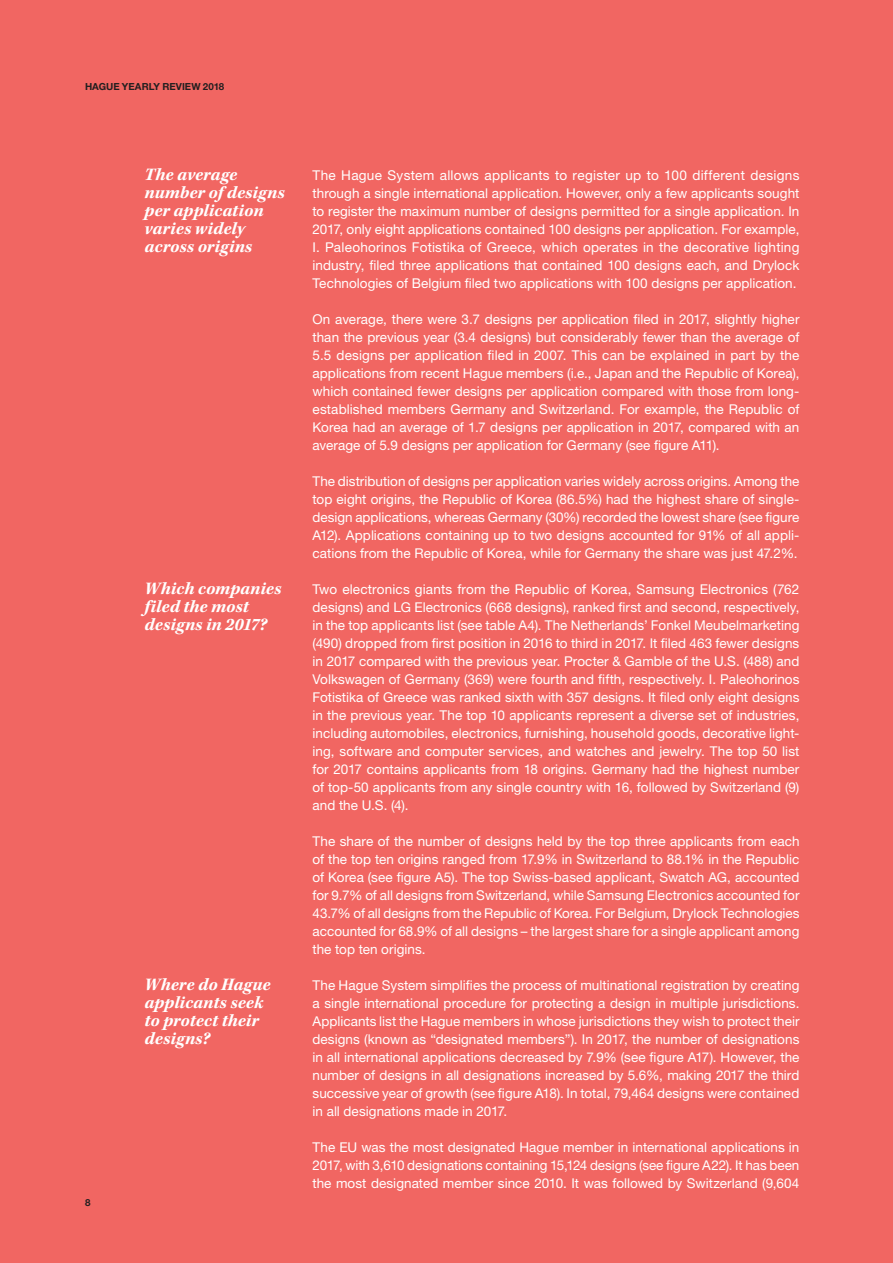
<style>
.page{position:relative;width:893px;height:1263px;background:#f16662}
.page>*{position:absolute;margin:0;border:0;box-sizing:border-box;transform-origin:0 0}
.t1{font:italic 700 18px/18px "Kepler Std";color:#fff}
.t2{font:13.5px/18px "Helvetica Neue LT Std";letter-spacing:.005em;color:#fff;text-align:justify}
.t3{font:700 9.75px "Helvetica Neue LT Std";letter-spacing:.005em;color:#231f20}
</style>
<div class="page">
<p class="t3" style="left:85px;top:80px;width:141px">HAGUE YEARLY REVIEW 2018</p>
<p class="t3" style="left:85px;top:1197px;width:7px">8</p>
<h1 class="t1" style="left:145px;top:166px;width:142px">The average number of designs per application varies widely across origins</h1>
<h1 class="t1" style="left:145px;top:580px;width:138px">Which companies filed the most designs in 2017?</h1>
<h1 class="t1" style="left:145px;top:976px;width:128px">Where do Hague applicants seek to protect their designs?</h1>
<p class="t2" style="left:313px;top:166px;width:488px">The Hague System allows applicants to register up to 100 different designs through a single international application. However, only a few applicants sought to register the maximum number of designs permitted for a single application. In 2017, only eight applications contained 100 designs per application. For example, I. Paleohorinos Fotistika of Greece, which operates in the decorative lighting industry, filed three applications that contained 100 designs each, and Drylock Technologies of Belgium filed two applications with 100 designs per application.</p>
<p class="t2" style="left:313px;top:310px;width:488px">On average, there were 3.7 designs per application filed in 2017, slightly higher than the previous year (3.4 designs) but considerably fewer than the average of 5.5 designs per application filed in 2007. This can be explained in part by the applications from recent Hague members (i.e., Japan and the Republic of Korea), which contained fewer designs per application compared with those from long&shy;established members Germany and Switzerland. For example, the Republic of Korea had an average of 1.7 designs per application in 2017, compared with an average of 5.9 designs per application for Germany (see figure A11).</p>
<p class="t2" style="left:313px;top:472px;width:488px">The distribution of designs per application varies widely across origins. Among the top eight origins, the Republic of Korea (86.5%) had the highest share of single&shy;design applications, whereas Germany (30%) recorded the lowest share (see figure A12). Applications containing up to two designs accounted for 91% of all appli&shy;cations from the Republic of Korea, while for Germany the share was just 47.2%.</p>
<p class="t2" style="left:313px;top:580px;width:488px">Two electronics giants from the Republic of Korea, Samsung Electronics (762 designs) and LG Electronics (668 designs), ranked first and second, respectively, in the top applicants list (see table A4). The Netherlands’ Fonkel Meubelmarketing (490) dropped from first position in 2016 to third in 2017. It filed 463 fewer designs in 2017 compared with the previous year. Procter &amp; Gamble of the U.S. (488) and Volkswagen of Germany (369) were fourth and fifth, respectively. I. Paleohorinos Fotistika of Greece was ranked sixth with 357 designs. It filed only eight designs in the previous year. The top 10 applicants represent a diverse set of industries, including automobiles, electronics, furnishing, household goods, decorative light&shy;ing, software and computer services, and watches and jewelry. The top 50 list for 2017 contains applicants from 18 origins. Germany had the highest number of top-50 applicants from any single country with 16, followed by Switzerland (9) and the U.S. (4).</p>
<p class="t2" style="left:313px;top:832px;width:488px">The share of the number of designs held by the top three applicants from each of the top ten origins ranged from 17.9% in Switzerland to 88.1% in the Republic of Korea (see figure A5). The top Swiss-based applicant, Swatch AG, accounted for 9.7% of all designs from Switzerland, while Samsung Electronics accounted for 43.7% of all designs from the Republic of Korea. For Belgium, Drylock Technologies accounted for 68.9% of all designs – the largest share for a single applicant among the top ten origins.</p>
<p class="t2" style="left:313px;top:976px;width:488px">The Hague System simplifies the process of multinational registration by creating a single international procedure for protecting a design in multiple jurisdictions.<br>Applicants list the Hague members in whose jurisdictions they wish to protect their designs (known as “designated members”). In 2017, the number of designations in all international applications decreased by 7.9% (see figure A17). However, the number of designs in all designations increased by 5.6%, making 2017 the third successive year of growth (see figure A18). In total, 79,464 designs were contained in all designations made in 2017.</p>
<p class="t2" style="left:313px;top:1138px;width:488px">The EU was the most designated Hague member in international applications in 2017, with 3,610 designations containing 15,124 designs (see figure A22). It has been the most designated member since 2010. It was followed by Switzerland (9,604</p>
</div>
